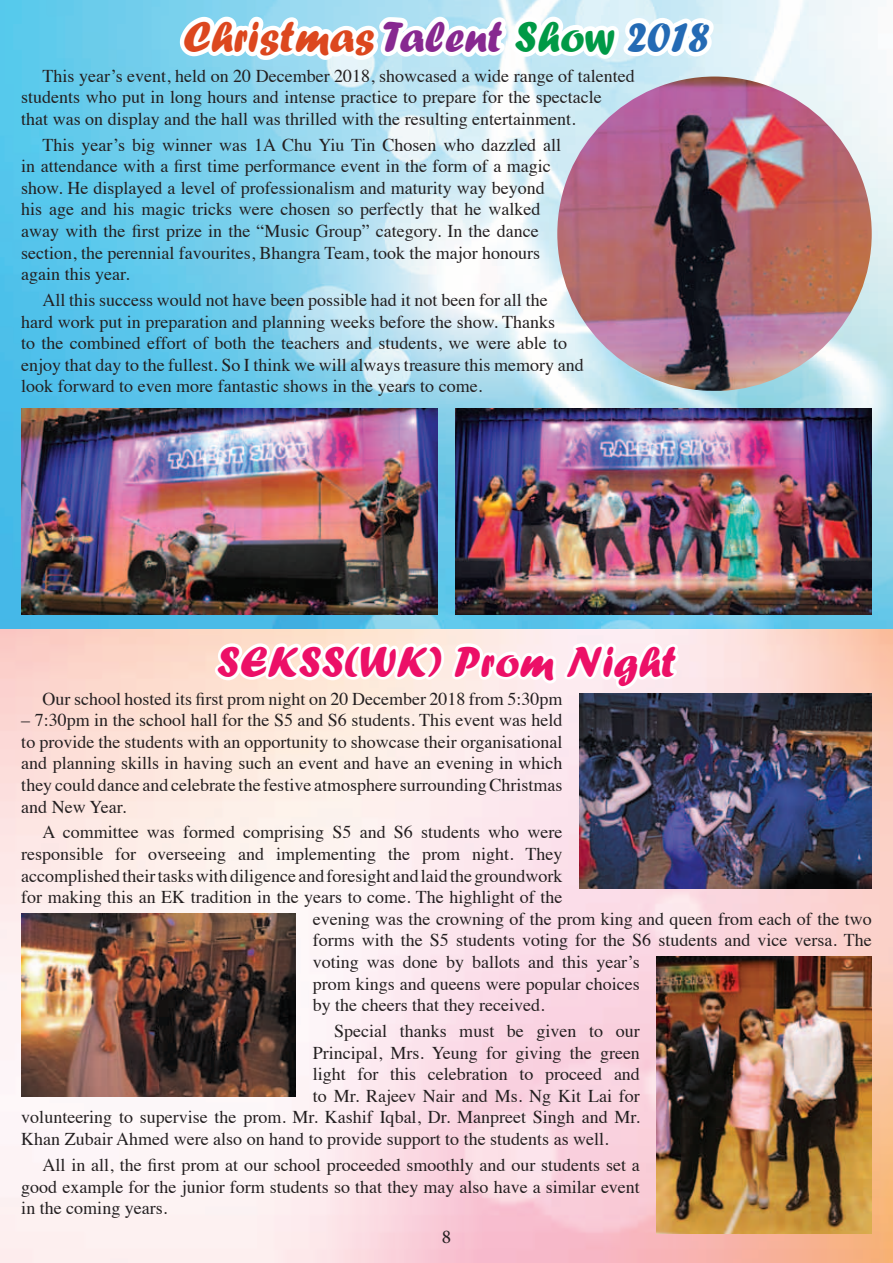
<style>
.page{position:relative;width:893px;height:1263px;background:#fff}
.page>*{position:absolute;margin:0;border:0;box-sizing:border-box;transform-origin:0 0}
.t1{font:45px "Forte";color:#dc471e}
.t2{font:45px "Forte";color:#ec1067}
.t3{font:19.5px "Minion Pro";color:#231f20}
.t4{font:18px/21.6px "Times";color:#231f20}
.s1{color:#872890}
.s2{color:#009946}
.s3{color:#246ab4}
</style>
<div class="page">
<img style="left:0;top:0;width:893px;height:1263px">
<svg style="left:173px;top:0;width:548px;height:205px"></svg>
<img style="left:557px;top:77px;width:315px;height:314px;border-radius:155px">
<img style="left:21px;top:408px;width:417px;height:206px">
<img style="left:455px;top:408px;width:417px;height:206px">
<img style="left:210px;top:483px;width:474px;height:269px">
<img style="left:579px;top:693px;width:293px;height:195px">
<img style="left:21px;top:914px;width:275px;height:183px">
<img style="left:657px;top:956px;width:215px;height:277px">
<h1 class="t1" style="left:183px;top:10px;width:528px">Christmas <span class="s1">Talent</span> <span class="s2">Show</span> <span class="s3">2018</span></h1>
<p class="t4" style="left:21px;top:63px;width:615px;text-indent:21px">This year’s event, held on 20 December 2018, showcased a wide range of talented students who put in long hours and intense practice to prepare for the spectacle<br>that was on display and the hall was thrilled with the resulting entertainment.</p>
<p class="t4" style="left:21px;top:132px;width:541px;text-indent:21px">This year’s big winner was 1A Chu Yiu Tin Chosen who dazzled all in attendance with a first time performance event in the form of a magic show. He displayed a level of professionalism and maturity way beyond his age and his magic tricks were chosen so perfectly that he walked away with the first prize in the “Music Group” category. In the dance section, the perennial favourites, Bhangra Team, took the major honours again this year.</p>
<p class="t4" style="left:21px;top:288px;width:564px;text-indent:21px">All this success would not have been possible had it not been for all the hard work put in preparation and planning weeks before the show. Thanks<br>to the combined effort of both the teachers and students, we were able to enjoy that day to the fullest. So I think we will always treasure this memory and look forward to even more fantastic shows in the years to come.</p>
<h1 class="t2" style="left:217px;top:635px;width:461px">SEKSS(WK) Prom Night</h1>
<p class="t4" style="left:43px;top:686px;width:521px">Our school hosted its first prom night on 20 December 2018 from 5:30pm</p>
<p class="t4" style="left:21px;top:708px;width:543px;text-align:justify">– 7:30pm in the school hall for the S5 and S6 students. This event was held to provide the students with an opportunity to showcase their organisational and planning skills in having such an event and have an evening in which they could dance and celebrate the festive atmosphere surrounding Christmas and New Year.</p>
<p class="t4" style="left:43px;top:820px;width:521px">A committee was formed comprising S5 and S6 students who were</p>
<p class="t4" style="left:21px;top:842px;width:543px">responsible for overseeing and implementing the prom night. They</p>
<p class="t4" style="left:21px;top:863px;width:543px">accomplished their tasks with diligence and foresight and laid the groundwork</p>
<p class="t4" style="left:21px;top:885px;width:543px">for making this an EK tradition in the years to come. The highlight of the</p>
<p class="t4" style="left:313px;top:906px;width:560px">evening was the crowning of the prom king and queen from each of the two</p>
<p class="t4" style="left:313px;top:928px;width:560px">forms with the S5 students voting for the S6 students and vice versa. The</p>
<p class="t4" style="left:313px;top:950px;width:329px">voting was done by ballots and this year’s</p>
<p class="t4" style="left:313px;top:971px;width:329px">prom kings and queens were popular choices</p>
<p class="t4" style="left:313px;top:993px;width:233px">by the cheers that they received.</p>
<p class="t4" style="left:334px;top:1019px;width:307px">Special thanks must be given to our</p>
<p class="t4" style="left:313px;top:1040px;width:329px">Principal, Mrs. Yeung for giving the green</p>
<p class="t4" style="left:313px;top:1062px;width:329px">light for this celebration to proceed and</p>
<p class="t4" style="left:313px;top:1083px;width:329px">to Mr. Rajeev Nair and Ms. Ng Kit Lai for</p>
<p class="t4" style="left:21px;top:1105px;width:620px">volunteering to supervise the prom. Mr. Kashif Iqbal, Dr. Manpreet Singh and Mr.</p>
<p class="t4" style="left:21px;top:1127px;width:589px">Khan Zubair Ahmed were also on hand to provide support to the students as well.</p>
<p class="t4" style="left:21px;top:1152px;width:620px;text-align:justify;text-indent:21px">All in all, the first prom at our school proceeded smoothly and our students set a good example for the junior form students so that they may also have a similar event in the coming years.</p>
<p class="t3" style="left:442px;top:1224px;width:11px">8</p>
</div>
